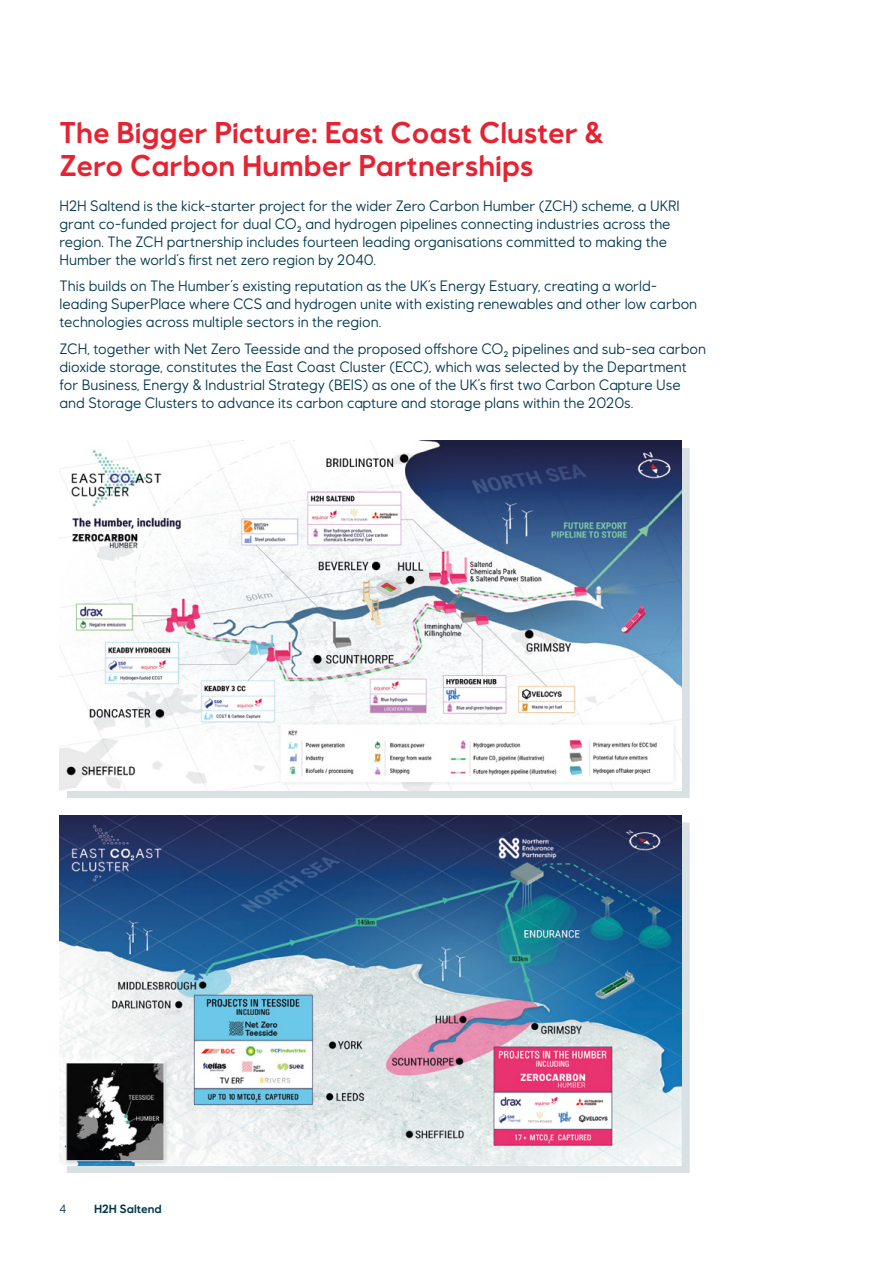
<style>
.page{position:relative;width:893px;height:1263px;background:#fff}
.page>*{position:absolute;margin:0;border:0;box-sizing:border-box;transform-origin:0 0}
.t1{font:700 30px/33px "Equinor";color:#e62332}
.t2{font:15px/18px "Equinor";color:#00374e}
.t3{font:700 12px "Equinor";color:#00374e}
.t4{font:12px "Equinor";color:#00374e}
</style>
<div class="page">
<div style="left:67px;top:448px;width:623px;height:350px;background:#00374e;opacity:.15"></div>
<img style="left:60px;top:441px;width:622px;height:349px">
<div style="left:67px;top:823px;width:623px;height:350px;background:#00374e;opacity:.15"></div>
<img style="left:60px;top:816px;width:622px;height:349px">
<h1 class="t1" style="left:60px;top:116px;width:546px">The Bigger Picture: East Coast Cluster &amp;<br>Zero Carbon Humber Partnerships</h1>
<p class="t2" style="left:60px;top:196px;width:622px">H2H Saltend is the kick-starter project for the wider Zero Carbon Humber (ZCH) scheme, a UKRI grant co-funded project for dual CO₂ and hydrogen pipelines connecting industries across the region. The ZCH partnership includes fourteen leading organisations committed to making the Humber the world’s first net zero region by 2040.</p>
<p class="t2" style="left:60px;top:277px;width:639px">This builds on The Humber’s existing reputation as the UK’s Energy Estuary, creating a world&shy;leading SuperPlace where CCS and hydrogen unite with existing renewables and other low carbon technologies across multiple sectors in the region.</p>
<p class="t2" style="left:60px;top:339px;width:648px">ZCH, together with Net Zero Teesside and the proposed offshore CO₂ pipelines and sub-sea carbon dioxide storage, constitutes the East Coast Cluster (ECC), which was selected by the Department for Business, Energy &amp; Industrial Strategy (BEIS) as one of the UK’s first two Carbon Capture Use and Storage Clusters to advance its carbon capture and storage plans within the 2020s.</p>
<p class="t4" style="left:60px;top:1202px;width:8px">4</p>
<p class="t3" style="left:94px;top:1201px;width:69px">H2H Saltend</p>
</div>
